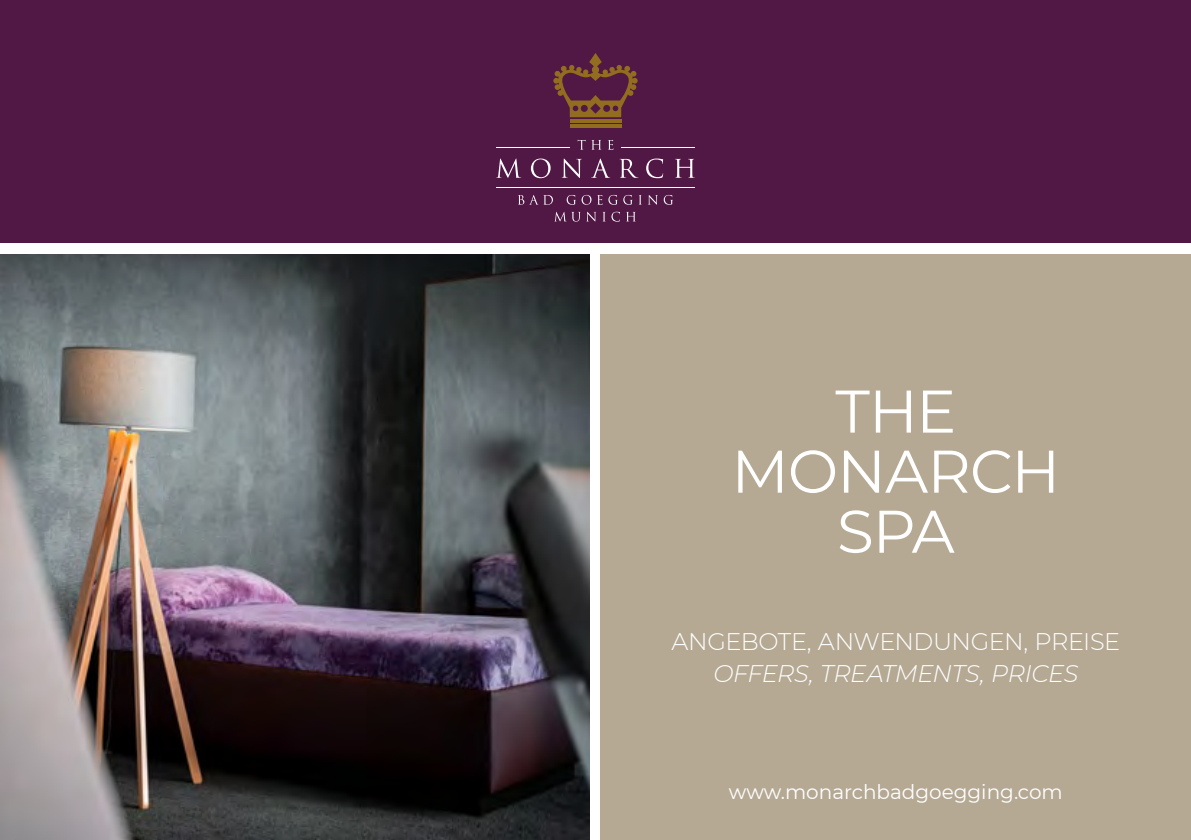
<style>
.page{position:relative;width:1191px;height:840px;background:#fff}
.page>*{position:absolute;margin:0;border:0;box-sizing:border-box;transform-origin:0 0}
.t1{font:60px/60px "Montserrat";letter-spacing:-.015em;color:#fff;text-align:center}
.t2{font:300 24px "Montserrat";letter-spacing:-.02em;color:#fff}
.t3{font:italic 300 24px "Montserrat";letter-spacing:-.015em;color:#fff}
.t4{font:20px "Montserrat";color:#fff}
</style>
<div class="page">
<img style="left:0;top:254px;width:589px;height:585px">
<div style="left:600px;top:254px;width:591px;height:585px;background:#b5a994"></div>
<div style="left:0;top:0;width:1191px;height:243px;background:#511845"></div>
<svg style="left:496px;top:158px;width:25px;height:20px"></svg>
<svg style="left:531px;top:158px;width:19px;height:20px"></svg>
<svg style="left:562px;top:158px;width:20px;height:20px"></svg>
<svg style="left:591px;top:158px;width:19px;height:20px"></svg>
<svg style="left:619px;top:159px;width:19px;height:19px"></svg>
<svg style="left:646px;top:158px;width:17px;height:20px"></svg>
<svg style="left:675px;top:159px;width:19px;height:19px"></svg>
<svg style="left:577px;top:140px;width:8px;height:10px"></svg>
<svg style="left:591px;top:140px;width:10px;height:10px"></svg>
<svg style="left:608px;top:140px;width:5px;height:10px"></svg>
<hr style="left:496px;top:147px;width:74px;height:1px;background:#fff">
<hr style="left:621px;top:147px;width:73px;height:1px;background:#fff">
<hr style="left:496px;top:187px;width:198px;height:1px;background:#fff">
<svg style="left:555px;top:212px;width:41px;height:9px"></svg>
<svg style="left:603px;top:212px;width:17px;height:9px"></svg>
<svg style="left:626px;top:212px;width:10px;height:9px"></svg>
<svg style="left:518px;top:195px;width:35px;height:10px"></svg>
<svg style="left:566px;top:195px;width:25px;height:10px"></svg>
<svg style="left:597px;top:195px;width:5px;height:9px"></svg>
<svg style="left:608px;top:195px;width:24px;height:10px"></svg>
<svg style="left:639px;top:195px;width:3px;height:9px"></svg>
<svg style="left:648px;top:195px;width:25px;height:10px"></svg>
<hr style="left:569px;top:124px;width:52px;height:4px;background:#926d1f">
<hr style="left:570px;top:119px;width:51px;height:3px;background:#926d1f">
<svg style="left:553px;top:53px;width:84px;height:64px"></svg>
<h1 class="t1" style="left:731px;top:379px;width:330px">THE<br>MONARCH<br>SPA</h1>
<p class="t2" style="left:671px;top:625px;width:450px">ANGEBOTE, ANWENDUNGEN, PREISE</p>
<p class="t3" style="left:713px;top:657px;width:366px">OFFERS, TREATMENTS, PRICES</p>
<p class="t4" style="left:729px;top:777px;width:335px">www.monarchbadgoegging.com</p>
</div>
